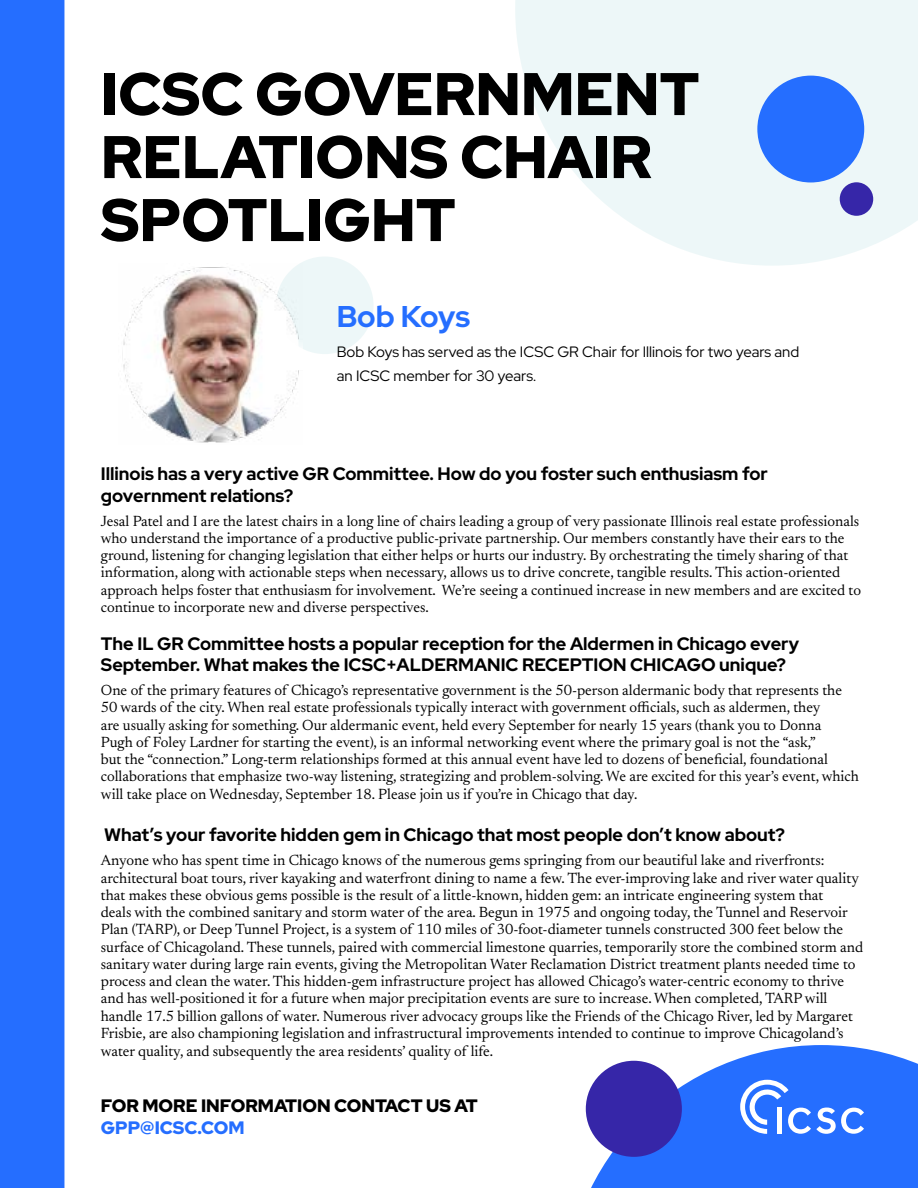
<style>
.page{position:relative;width:918px;height:1188px;background:#fff}
.page>*{position:absolute;margin:0;border:0;box-sizing:border-box;transform-origin:0 0}
.t1{font:900 60px/63px "Red Hat Display";color:#000}
.t2{font:700 30px "Red Hat Display";letter-spacing:-.01em;color:#256eff}
.t3{font:700 18px/21.6px "Red Hat Display";color:#000}
.t4{font:900 18px "Red Hat Display";color:#000}
.t5{font:900 18px "Red Hat Display";color:#256eff}
.t6{font:15px/17.2px "Newsreader 24 pt";color:#000}
.t7{font:15px/24px "Red Hat Display";color:#000}
</style>
<div class="page">
<svg style="left:515px;top:0;width:403px;height:266px;fill:#edf7f8"></svg>
<div style="left:757px;top:76px;width:107px;height:106px;background:#256eff;border-radius:50%"></div>
<svg style="left:585px;top:1045px;width:333px;height:143px;fill:#256eff"></svg>
<div style="left:586px;top:1061px;width:96px;height:96px;background:#3626a8;border-radius:50%"></div>
<div style="left:276px;top:257px;width:98px;height:97px;background:#edf7f8;border-radius:50%"></div>
<div style="left:840px;top:182px;width:33px;height:34px;background:#3626a8;border-radius:50%"></div>
<svg style="left:740px;top:1080px;width:124px;height:54px"></svg>
<div style="left:0;top:0;width:64px;height:1188px;background:#256eff"></div>
<img style="left:122px;top:264px;width:179px;height:179px">
<h1 class="t1" style="left:101px;top:61px;width:600px">ICSC GOVERNMENT<br>RELATIONS CHAIR<br>SPOTLIGHT</h1>
<h2 class="t2" style="left:337px;top:297px;width:135px">Bob Koys</h2>
<p class="t7" style="left:337px;top:340px;width:464px">Bob Koys has served as the ICSC GR Chair for Illinois for two years and an ICSC member for 30 years.</p>
<p class="t3" style="left:101px;top:462px;width:669px">Illinois has a very active GR Committee. How do you foster such enthusiasm for government relations?</p>
<p class="t6" style="left:101px;top:511px;width:762px">Jesal Patel and I are the latest chairs in a long line of chairs leading a group of very passionate Illinois real estate professionals who understand the importance of a productive public-private partnership. Our members constantly have their ears to the ground, listening for changing legislation that either helps or hurts our industry. By orchestrating the timely sharing of that information, along with actionable steps when necessary, allows us to drive concrete, tangible results. This action-oriented approach helps foster that enthusiasm for involvement. We’re seeing a continued increase in new members and are excited to continue to incorporate new and diverse perspectives.</p>
<p class="t3" style="left:101px;top:632px;width:700px">The IL GR Committee hosts a popular reception for the Aldermen in Chicago every<br>September. What makes the ICSC+ALDERMANIC RECEPTION CHICAGO unique?</p>
<p class="t6" style="left:101px;top:681px;width:760px">One of the primary features of Chicago’s representative government is the 50-person aldermanic body that represents the 50 wards of the city. When real estate professionals typically interact with government officials, such as aldermen, they<br>are usually asking for something. Our aldermanic event, held every September for nearly 15 years (thank you to Donna<br>Pugh of Foley Lardner for starting the event), is an informal networking event where the primary goal is not the “ask,”<br>but the “connection.” Long-term relationships formed at this annual event have led to dozens of beneficial, foundational collaborations that emphasize two-way listening, strategizing and problem-solving. We are excited for this year’s event, which will take place on Wednesday, September 18. Please join us if you’re in Chicago that day.</p>
<p class="t3" style="left:104px;top:824px;width:682px">What’s your favorite hidden gem in Chicago that most people don’t know about?</p>
<p class="t6" style="left:101px;top:851px;width:764px">Anyone who has spent time in Chicago knows of the numerous gems springing from our beautiful lake and riverfronts: architectural boat tours, river kayaking and waterfront dining to name a few. The ever-improving lake and river water quality that makes these obvious gems possible is the result of a little-known, hidden gem: an intricate engineering system that<br>deals with the combined sanitary and storm water of the area. Begun in 1975 and ongoing today, the Tunnel and Reservoir Plan (TARP), or Deep Tunnel Project, is a system of 110 miles of 30-foot-diameter tunnels constructed 300 feet below the surface of Chicagoland. These tunnels, paired with commercial limestone quarries, temporarily store the combined storm and sanitary water during large rain events, giving the Metropolitan Water Reclamation District treatment plants needed time to process and clean the water. This hidden-gem infrastructure project has allowed Chicago’s water-centric economy to thrive and has well-positioned it for a future when major precipitation events are sure to increase. When completed, TARP will handle 17.5 billion gallons of water. Numerous river advocacy groups like the Friends of the Chicago River, led by Margaret Frisbie, are also championing legislation and infrastructural improvements intended to continue to improve Chicagoland’s water quality, and subsequently the area residents’ quality of life.</p>
<p class="t4" style="left:101px;top:1094px;width:378px">FOR MORE INFORMATION CONTACT US AT</p>
<p class="t5" style="left:101px;top:1116px;width:145px">GPP@ICSC.COM</p>
</div>
